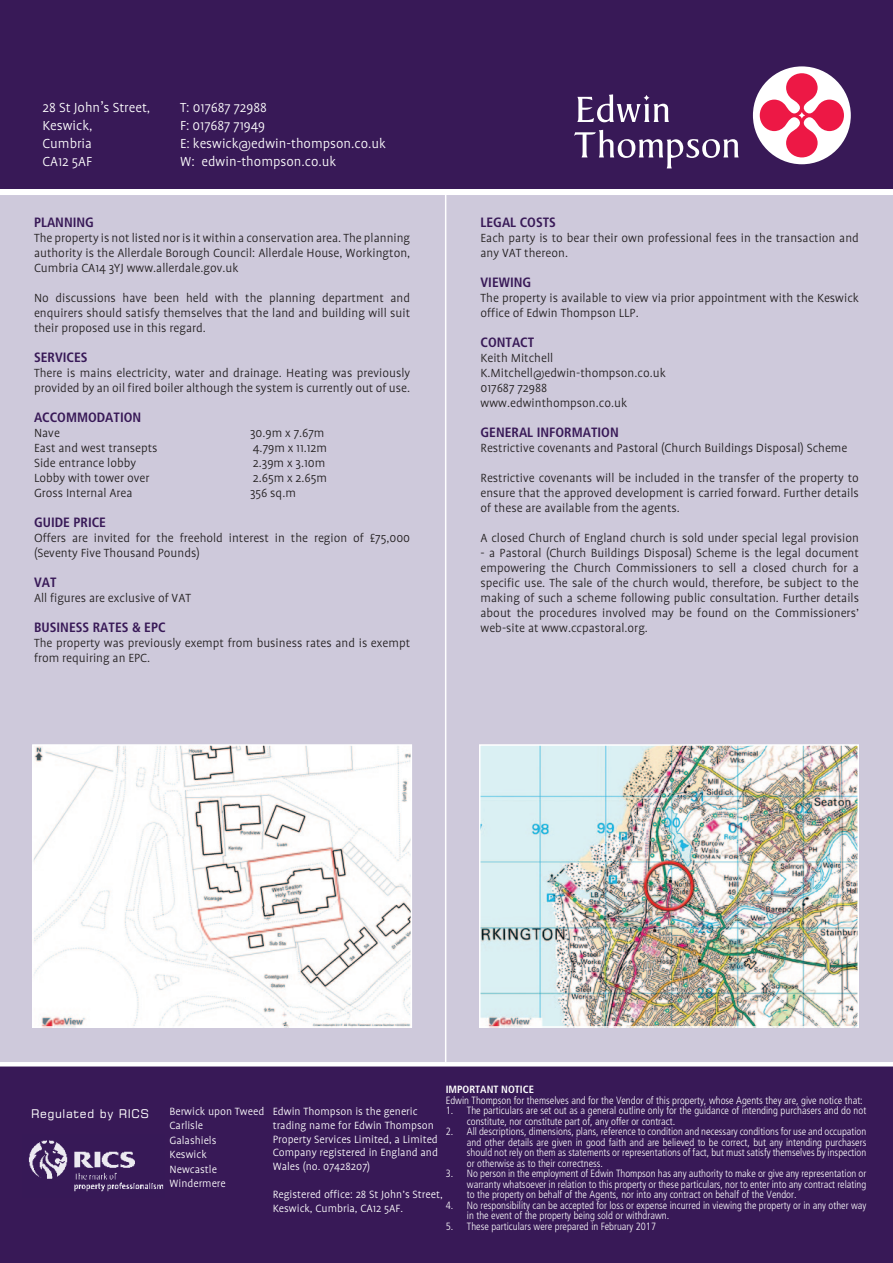
<style>
.page{position:relative;width:893px;height:1263px;background:#fff}
.page>*{position:absolute;margin:0;border:0;box-sizing:border-box;transform-origin:0 0}
.t1{font:300 15px/18px "Profile";color:#fff}
.t2{font:300 13.5px/15px "Profile";color:#231f20}
.t3{font:700 condensed 13.5px "Frutiger";color:#381957}
.t4{font:300 12px/14.4px "Profile";color:#fff}
.t5{font:12px "Square 721 BT";letter-spacing:.05em;color:#fff}
.t6{font:300 condensed 10.5px/10.5px "Frutiger";color:#fff}
.t7{font:700 condensed 10.5px "Frutiger";color:#fff}
.s1{font-family:"Helvetica";font-weight:400}
</style>
<div class="page">
<div style="left:0;top:0;width:893px;height:189px;background:#381957"></div>
<div style="left:0;top:1066px;width:893px;height:197px;background:#381957"></div>
<div style="left:0;top:191px;width:893px;height:872px;background:#cec9db"></div>
<hr style="left:0;top:191px;width:893px;height:4px;background:#fff">
<div style="left:753px;top:66px;width:97px;height:98px;background:#fff;border-radius:50%"></div>
<svg style="left:760px;top:73px;width:84px;height:84px"></svg>
<svg style="left:574px;top:130px;width:165px;height:38px"></svg>
<svg style="left:577px;top:94px;width:92px;height:28px"></svg>
<hr style="left:445px;top:191px;width:1px;height:871px;background:#fff">
<hr style="left:0;top:1062px;width:893px;height:4px;background:#fff">
<img style="left:28px;top:1140px;width:136px;height:52px">
<img style="left:35px;top:747px;width:374px;height:278px">
<div style="left:32px;top:744px;width:380px;height:284px;border:2px solid #fff"></div>
<img style="left:482px;top:747px;width:374px;height:278px">
<div style="left:479px;top:744px;width:380px;height:284px;border:2px solid #fff"></div>
<p class="t1" style="left:43px;top:99px;width:109px">28 St John<span class="s1">’</span>s Street,<br>Keswick,<br>Cumbria<br>CA12 5AF</p>
<p class="t1" style="left:180px;top:98px;width:207px">T: 017687 72988<br>F: 017687 71949<br>E: keswick@edwin-thompson.co.uk<br>W: edwin-thompson.co.uk</p>
<p class="t3" style="left:34px;top:214px;width:61px">PLANNING</p>
<p class="t2" style="left:34px;top:230px;width:378px;text-align:justify">The property is not listed nor is it within a conservation area. The planning authority is the Allerdale Borough Council: Allerdale House, Workington, Cumbria CA14 3YJ www.allerdale.gov.uk</p>
<p class="t2" style="left:34px;top:290px;width:378px;text-align:justify">No discussions have been held with the planning department and enquirers should satisfy themselves that the land and building will suit their proposed use in this regard.</p>
<p class="t3" style="left:34px;top:349px;width:55px">SERVICES</p>
<p class="t2" style="left:34px;top:365px;width:378px">There is mains electricity, water and drainage. Heating was previously provided by an oil fired boiler although the system is currently out of use.</p>
<p class="t3" style="left:34px;top:409px;width:109px">ACCOMMODATION</p>
<p class="t2" style="left:34px;top:425px;width:27px">Nave</p>
<p class="t2" style="left:250px;top:425px;width:76px">30.9m x 7.67m</p>
<p class="t2" style="left:34px;top:440px;width:125px">East and west transepts</p>
<p class="t2" style="left:253px;top:440px;width:76px">4.79m x 11.12m</p>
<p class="t2" style="left:34px;top:455px;width:104px">Side entrance lobby</p>
<p class="t2" style="left:253px;top:455px;width:74px">2.39m x 3.10m</p>
<p class="t2" style="left:34px;top:470px;width:117px">Lobby with tower over</p>
<p class="t2" style="left:253px;top:470px;width:76px">2.65m x 2.65m</p>
<p class="t2" style="left:34px;top:485px;width:100px">Gross Internal Area</p>
<p class="t2" style="left:250px;top:485px;width:47px">356 sq.m</p>
<p class="t3" style="left:34px;top:514px;width:74px">GUIDE PRICE</p>
<p class="t2" style="left:34px;top:530px;width:378px">Offers are invited for the freehold interest in the region of £75,000 (Seventy Five Thousand Pounds)</p>
<p class="t3" style="left:34px;top:574px;width:24px">VAT</p>
<p class="t2" style="left:34px;top:590px;width:159px">All figures are exclusive of VAT</p>
<p class="t3" style="left:34px;top:619px;width:133px">BUSINESS RATES &amp; EPC</p>
<p class="t2" style="left:34px;top:635px;width:378px">The property was previously exempt from business rates and is exempt from requiring an EPC.</p>
<p class="t3" style="left:480px;top:214px;width:77px">LEGAL COSTS</p>
<p class="t2" style="left:480px;top:230px;width:380px">Each party is to bear their own professional fees in the transaction and any VAT thereon.</p>
<p class="t3" style="left:480px;top:274px;width:52px">VIEWING</p>
<p class="t2" style="left:480px;top:290px;width:380px">The property is available to view via prior appointment with the Keswick office of Edwin Thompson LLP.</p>
<p class="t3" style="left:480px;top:334px;width:55px">CONTACT</p>
<p class="t2" style="left:480px;top:350px;width:187px">Keith Mitchell<br>K.Mitchell@edwin-thompson.co.uk<br>017687 72988 www.edwinthompson.co.uk</p>
<p class="t3" style="left:480px;top:424px;width:17px">GENERAL</p>
<p class="t3" style="left:537px;top:424px;width:9px">INFORMATION</p>
<p class="t2" style="left:480px;top:440px;width:368px">Restrictive covenants and Pastoral (Church Buildings Disposal) Scheme</p>
<p class="t2" style="left:480px;top:470px;width:380px;text-align:justify">Restrictive covenants will be included in the transfer of the property to ensure that the approved development is carried forward. Further details of these are available from the agents.</p>
<p class="t2" style="left:480px;top:530px;width:380px">A closed Church of England church is sold under special legal provision</p>
<p class="t2" style="left:480px;top:545px;width:380px;text-align:justify">- a Pastoral (Church Buildings Disposal) Scheme is the legal document empowering the Church Commissioners to sell a closed church for a specific use. The sale of the church would, therefore, be subject to the making of such a scheme following public consultation. Further details about the procedures involved may be found on the Commissioners’ web-site at www.ccpastoral.org.</p>
<p class="t5" style="left:31px;top:1106px;width:119px">Regulated by RICS</p>
<p class="t7" style="left:446px;top:1083px;width:90px">IMPORTANT NOTICE</p>
<p class="t6" style="left:446px;top:1095px;width:419px">Edwin Thompson for themselves and for the Vendor of this property, whose Agents they are, give notice that:</p>
<p class="t6" style="left:467px;top:1106px;width:401px;text-indent:-21px">1. The particulars are set out as a general outline only for the guidance of intending purchasers and do not constitute, nor constitute part of, any offer or contract.</p>
<p class="t6" style="left:467px;top:1127px;width:401px;text-align:justify;text-indent:-21px">2. All descriptions, dimensions, plans, reference to condition and necessary conditions for use and occupation and other details are given in good faith and are believed to be correct, but any intending purchasers should not rely on them as statements or representations of fact, but must satisfy themselves by inspection or otherwise as to their correctness.</p>
<p class="t6" style="left:467px;top:1169px;width:401px;text-align:justify;text-indent:-21px">3. No person in the employment of Edwin Thompson has any authority to make or give any representation or warranty whatsoever in relation to this property or these particulars, nor to enter into any contract relating to the property on behalf of the Agents, nor into any contract on behalf of the Vendor.</p>
<p class="t6" style="left:467px;top:1200px;width:401px;text-indent:-21px">4. No responsibility can be accepted for loss or expense incurred in viewing the property or in any other way in the event of the property being sold or withdrawn.</p>
<p class="t6" style="left:446px;top:1221px;width:212px">5. These particulars were prepared in February 2017</p>
<p class="t4" style="left:169px;top:1104px;width:96px">Berwick upon Tweed<br>Carlisle<br>Galashiels<br>Keswick<br>Newcastle<br>Windermere</p>
<p class="t4" style="left:273px;top:1104px;width:167px;line-height:13.8px">Edwin Thompson is the generic trading name for Edwin Thompson<br>Property Services Limited, a Limited<br>Company registered in England and<br>Wales (no. 07428207)</p>
<p class="t4" style="left:273px;top:1187px;width:171px;line-height:13.8px">Registered office: 28 St John’s Street,<br>Keswick, Cumbria, CA12 5AF.</p>
</div>
